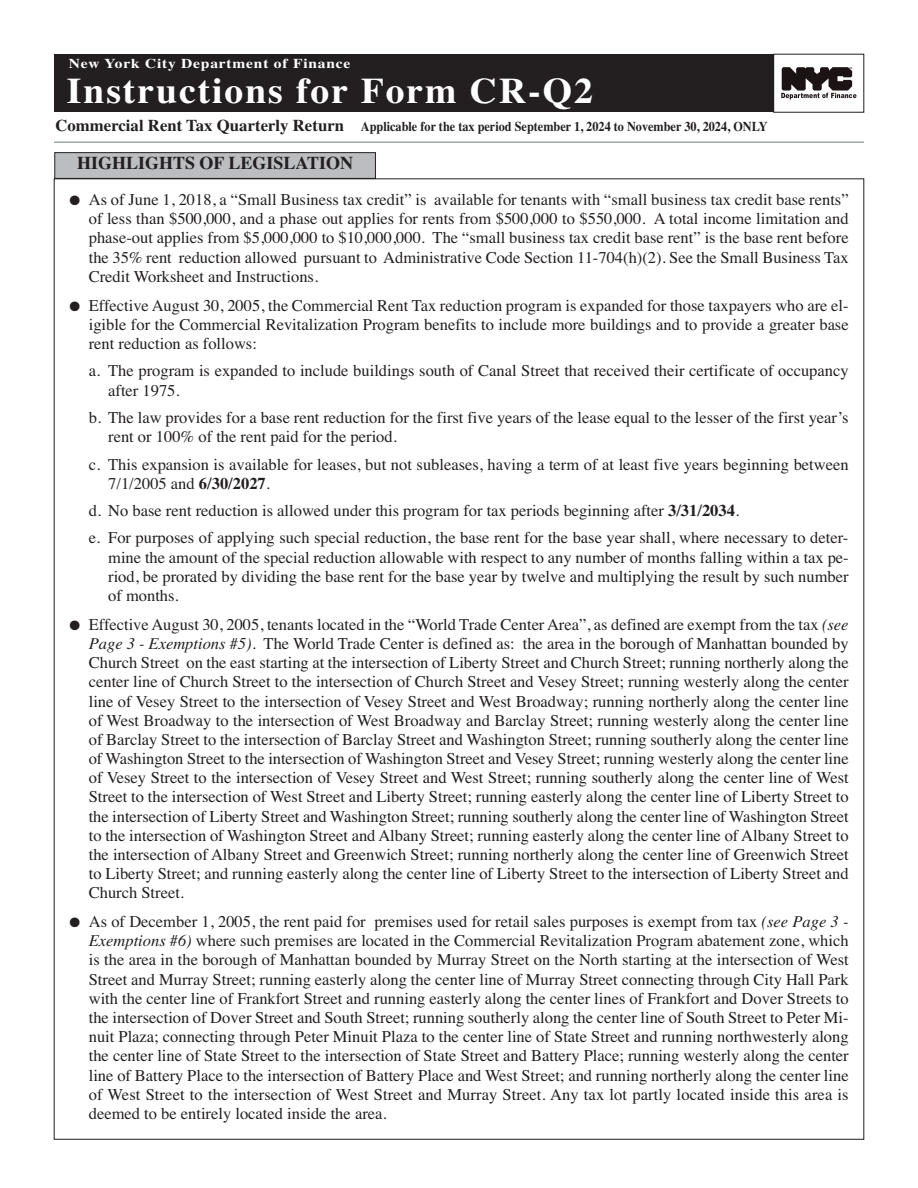
<style>
.page{position:relative;width:918px;height:1188px;background:#fff}
.page>*{position:absolute;margin:0;border:0;box-sizing:border-box;transform-origin:0 0}
.t1{font:700 36px "Times";letter-spacing:.05em;color:#fff;scale:1.05 1}
.t2{font:700 18px "Times";color:#231f20}
.t3{font:16.5px/19.2px "Times";color:#231f20;text-align:justify}
.t4{font:700 13.5px "Times";color:#231f20;scale:.91 1}
.t5{font:700 13.5px "Times";letter-spacing:.05em;color:#fff;scale:1.15 1}
.s1{font-size:16.5px}
.s2{font-weight:700}
.s3{font-style:italic}
</style>
<div class="page">
<div style="left:54px;top:54px;width:720px;height:58px;background:#231f20"></div>
<img style="left:781px;top:67px;width:76px;height:33px">
<hr style="left:54px;top:142px;width:810px;height:1px;background:#678177">
<div style="left:55px;top:153px;width:320px;height:25px;background:#bcbdc0"></div>
<div style="left:55px;top:152px;width:321px;height:27px;border:1px solid #231f20"></div>
<p class="t5" style="left:69px;top:59px;width:246px">New York City Department of Finance</p>
<h1 class="t1" style="left:67px;top:78px;width:503px">Instructions for Form CR-Q2</h1>
<p class="t4" style="left:55px;top:121px;width:784px"><span class="s1">Commercial Rent Tax Quarterly Return</span> Applicable for the tax period September 1, 2024 to November 30, 2024, ONLY</p>
<p class="t2" style="left:77px;top:157px;width:278px">HIGHLIGHTS OF LEGISLATION</p>
<p class="t3" style="left:89px;top:192px;width:761px;text-indent:-19px">● As of June 1, 2018, a “Small Business tax credit” is available for tenants with “small business tax credit base rents” of less than $500,000, and a phase out applies for rents from $500,000 to $550,000. A total income limitation and phase-out applies from $5,000,000 to $10,000,000. The “small business tax credit base rent” is the base rent before the 35% rent reduction allowed pursuant to Administrative Code Section 11-704(h)(2). See the Small Business Tax Credit Worksheet and Instructions.</p>
<p class="t3" style="left:89px;top:297px;width:761px;text-indent:-19px">● Effective August 30, 2005, the Commercial Rent Tax reduction program is expanded for those taxpayers who are el&shy;igible for the Commercial Revitalization Program benefits to include more buildings and to provide a greater base rent reduction as follows:</p>
<p class="t3" style="left:108px;top:363px;width:742px;text-indent:-19px">a. The program is expanded to include buildings south of Canal Street that received their certificate of occupancy after 1975.</p>
<p class="t3" style="left:108px;top:409px;width:742px;text-indent:-19px">b. The law provides for a base rent reduction for the first five years of the lease equal to the lesser of the first year’s rent or 100% of the rent paid for the period.</p>
<p class="t3" style="left:108px;top:456px;width:742px;text-indent:-19px">c. This expansion is available for leases, but not subleases, having a term of at least five years beginning between<br>7/1/2005 and <span class="s2">6/30/2027</span>.</p>
<p class="t3" style="left:89px;top:498px;width:761px;line-height:27.5px">d. No base rent reduction is allowed under this program for tax periods beginning after <span class="s2">3/31/2034</span>.<br>e. For purposes of applying such special reduction, the base rent for the base year shall, where necessary to deter-</p>
<p class="t3" style="left:108px;top:549px;width:742px">mine the amount of the special reduction allowable with respect to any number of months falling within a tax pe&shy;riod, be prorated by dividing the base rent for the base year by twelve and multiplying the result by such number of months.</p>
<p class="t3" style="left:89px;top:616px;width:761px;text-indent:-19px">● Effective August 30, 2005, tenants located in the “World Trade Center Area”, as defined are exempt from the tax <span class="s3">(see Page 3 - Exemptions #5).</span> The World Trade Center is defined as: the area in the borough of Manhattan bounded by Church Street on the east starting at the intersection of Liberty Street and Church Street; running northerly along the center line of Church Street to the intersection of Church Street and Vesey Street; running westerly along the center line of Vesey Street to the intersection of Vesey Street and West Broadway; running northerly along the center line of West Broadway to the intersection of West Broadway and Barclay Street; running westerly along the center line of Barclay Street to the intersection of Barclay Street and Washington Street; running southerly along the center line of Washington Street to the intersection of Washington Street and Vesey Street; running westerly along the center line of Vesey Street to the intersection of Vesey Street and West Street; running southerly along the center line of West Street to the intersection of West Street and Liberty Street; running easterly along the center line of Liberty Street to the intersection of Liberty Street and Washington Street; running southerly along the center line of Washington Street to the intersection of Washington Street and Albany Street; running easterly along the center line of Albany Street to the intersection of Albany Street and Greenwich Street; running northerly along the center line of Greenwich Street to Liberty Street; and running easterly along the center line of Liberty Street to the intersection of Liberty Street and Church Street.</p>
<p class="t3" style="left:89px;top:914px;width:761px;text-indent:-19px">● As of December 1, 2005, the rent paid for premises used for retail sales purposes is exempt from tax <span class="s3">(see Page 3 - Exemptions #6)</span> where such premises are located in the Commercial Revitalization Program abatement zone, which is the area in the borough of Manhattan bounded by Murray Street on the North starting at the intersection of West Street and Murray Street; running easterly along the center line of Murray Street connecting through City Hall Park with the center line of Frankfort Street and running easterly along the center lines of Frankfort and Dover Streets to the intersection of Dover Street and South Street; running southerly along the center line of South Street to Peter Mi&shy;nuit Plaza; connecting through Peter Minuit Plaza to the center line of State Street and running northwesterly along the center line of State Street to the intersection of State Street and Battery Place; running westerly along the center line of Battery Place to the intersection of Battery Place and West Street; and running northerly along the center line of West Street to the intersection of West Street and Murray Street. Any tax lot partly located inside this area is deemed to be entirely located inside the area.</p>
</div>
